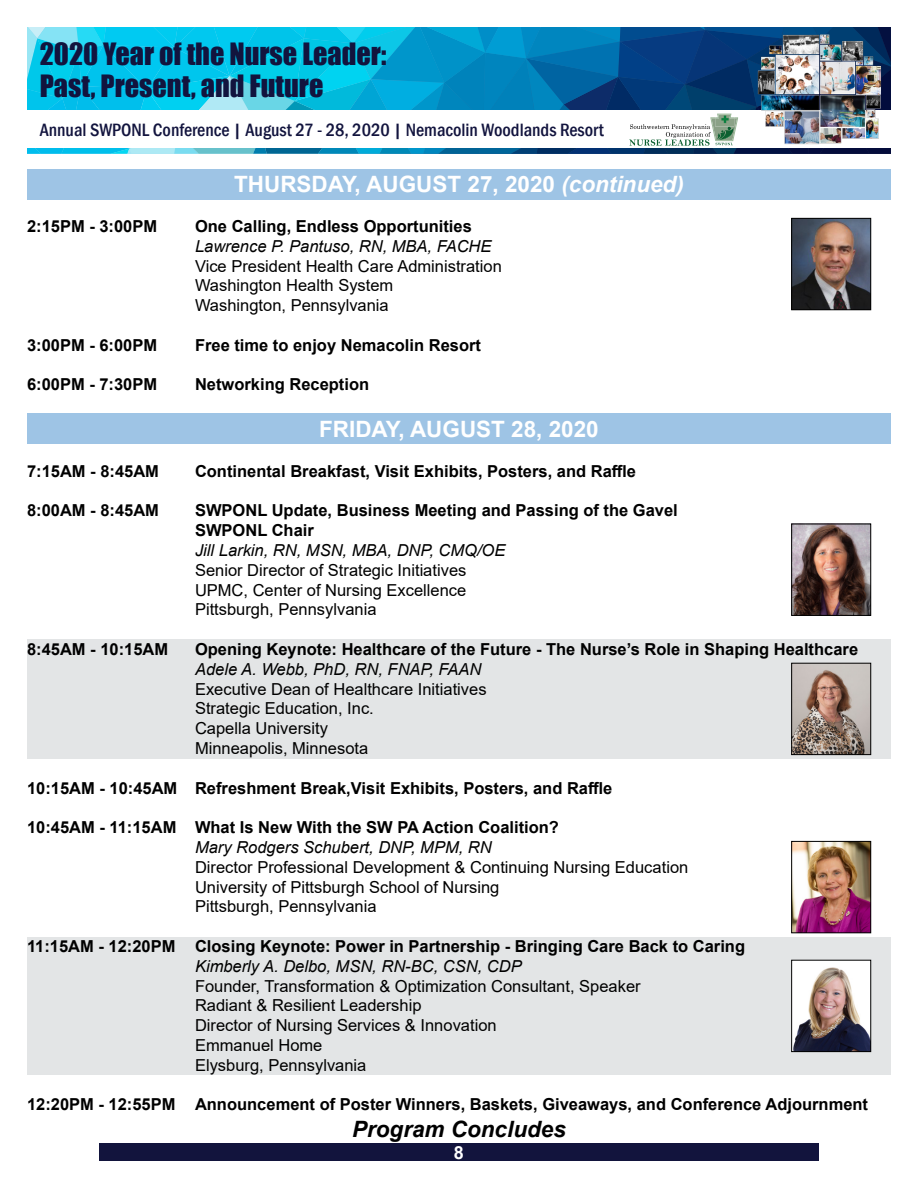
<style>
.page{position:relative;width:918px;height:1188px;background:#fff}
.page>*{position:absolute;margin:0;border:0;box-sizing:border-box;transform-origin:0 0}
.t1{font:28.2px/32.4px "Impact";color:#12143e}
.t2{font:700 22.5px "Arial";color:#fff}
.t3{font:italic 700 22.5px "Arial";color:#000}
.t4{font:500 condensed 18.3px "Franklin Gothic";color:#12143e}
.t5{font:700 18px "Arial";color:#fff}
.t6{font:700 16.5px/19.8px "Arial";color:#000}
.t7{font:16.5px/19.8px "Arial";color:#000}
.t8{font:italic 16.5px "Arial";color:#000}
.s1{font-style:italic}
</style>
<div class="page">
<svg style="left:27px;top:27px;width:864px;height:127px"></svg>
<img style="left:715px;top:113px;width:19px;height:1px">
<img style="left:715px;top:118px;width:19px;height:9px">
<img style="left:715px;top:114px;width:19px;height:4px">
<img style="left:755px;top:31px;width:130px;height:116px">
<div style="left:99px;top:1144px;width:720px;height:17px;background:#12143d"></div>
<div style="left:27px;top:414px;width:864px;height:30px;background:#9ec4e5"></div>
<div style="left:27px;top:937px;width:864px;height:138px;background:#e3e5e6"></div>
<div style="left:27px;top:639px;width:864px;height:120px;background:#e3e5e6"></div>
<div style="left:27px;top:169px;width:864px;height:30px;background:#9ec4e5"></div>
<img style="left:793px;top:526px;width:76px;height:88px">
<div style="left:791px;top:524px;width:80px;height:92px;border:1px solid #000"></div>
<img style="left:793px;top:665px;width:76px;height:88px">
<div style="left:791px;top:663px;width:80px;height:92px;border:1px solid #000"></div>
<img style="left:793px;top:843px;width:76px;height:88px">
<div style="left:791px;top:841px;width:80px;height:92px;border:1px solid #000"></div>
<img style="left:793px;top:962px;width:76px;height:88px">
<div style="left:791px;top:960px;width:80px;height:92px;border:1px solid #000"></div>
<img style="left:793px;top:220px;width:76px;height:88px">
<div style="left:791px;top:218px;width:80px;height:92px;border:1px solid #000"></div>
<h1 class="t1" style="left:40px;top:37px;width:348px">2020 Year of the Nurse Leader:<br>Past, Present, and Future</h1>
<p class="t4" style="left:40px;top:118px;width:566px">Annual SWPONL Conference | August 27 - 28, 2020 | Nemacolin Woodlands Resort</p>
<h2 class="t2" style="left:234px;top:169px;width:451px">THURSDAY, AUGUST 27, 2020 <span class="s1">(continued)</span></h2>
<p class="t6" style="left:27px;top:217px;width:132px">2:15PM - 3:00PM</p>
<p class="t6" style="left:195px;top:217px;width:278px">One Calling, Endless Opportunities</p>
<p class="t8" style="left:195px;top:235px;width:298px">Lawrence P. Pantuso, RN, MBA, FACHE</p>
<p class="t7" style="left:195px;top:256px;width:308px">Vice President Health Care Administration<br>Washington Health System<br>Washington, Pennsylvania</p>
<p class="t6" style="left:27px;top:335px;width:132px">3:00PM - 6:00PM</p>
<p class="t6" style="left:195px;top:335px;width:288px">Free time to enjoy Nemacolin Resort</p>
<p class="t6" style="left:27px;top:375px;width:132px">6:00PM - 7:30PM</p>
<p class="t6" style="left:195px;top:375px;width:176px">Networking Reception</p>
<h2 class="t2" style="left:319px;top:413px;width:281px">FRIDAY, AUGUST 28, 2020</h2>
<p class="t6" style="left:27px;top:461px;width:134px">7:15AM - 8:45AM</p>
<p class="t6" style="left:195px;top:461px;width:443px">Continental Breakfast, Visit Exhibits, Posters, and Raffle</p>
<p class="t6" style="left:27px;top:501px;width:134px">8:00AM - 8:45AM</p>
<p class="t6" style="left:195px;top:501px;width:484px">SWPONL Update, Business Meeting and Passing of the Gavel<br>SWPONL Chair</p>
<p class="t8" style="left:195px;top:540px;width:312px">Jill Larkin, RN, MSN, MBA, DNP, CMQ/OE</p>
<p class="t7" style="left:195px;top:560px;width:273px;text-align:justify">Senior Director of Strategic Initiatives UPMC, Center of Nursing Excellence Pittsburgh, Pennsylvania</p>
<p class="t6" style="left:27px;top:640px;width:143px">8:45AM - 10:15AM</p>
<p class="t6" style="left:195px;top:640px;width:665px">Opening Keynote: Healthcare of the Future - The Nurse’s Role in Shaping Healthcare</p>
<p class="t8" style="left:195px;top:658px;width:288px">Adele A. Webb, PhD, RN, FNAP, FAAN</p>
<p class="t7" style="left:195px;top:679px;width:293px">Executive Dean of Healthcare Initiatives<br>Strategic Education, Inc.<br>Capella University<br>Minneapolis, Minnesota</p>
<p class="t6" style="left:27px;top:778px;width:587px">10:15AM - 10:45AM Refreshment Break,Visit Exhibits, Posters, and Raffle</p>
<p class="t6" style="left:27px;top:818px;width:534px">10:45AM - 11:15AM What Is New With the SW PA Action Coalition?</p>
<p class="t8" style="left:195px;top:837px;width:298px">Mary Rodgers Schubert, DNP, MPM, RN</p>
<p class="t7" style="left:195px;top:857px;width:495px">Director Professional Development &amp; Continuing Nursing Education<br>University of Pittsburgh School of Nursing<br>Pittsburgh, Pennsylvania</p>
<p class="t6" style="left:27px;top:937px;width:720px">11:15AM - 12:20PM Closing Keynote: Power in Partnership - Bringing Care Back to Caring</p>
<p class="t8" style="left:195px;top:955px;width:328px">Kimberly A. Delbo, MSN, RN-BC, CSN, CDP</p>
<p class="t7" style="left:195px;top:976px;width:447px">Founder, Transformation &amp; Optimization Consultant, Speaker Radiant &amp; Resilient Leadership<br>Director of Nursing Services &amp; Innovation<br>Emmanuel Home<br>Elysburg, Pennsylvania</p>
<p class="t6" style="left:27px;top:1095px;width:843px">12:20PM - 12:55PM Announcement of Poster Winners, Baskets, Giveaways, and Conference Adjournment</p>
<h2 class="t3" style="left:352px;top:1115px;width:215px">Program Concludes</h2>
<p class="t5" style="left:454px;top:1140px;width:12px">8</p>
</div>
